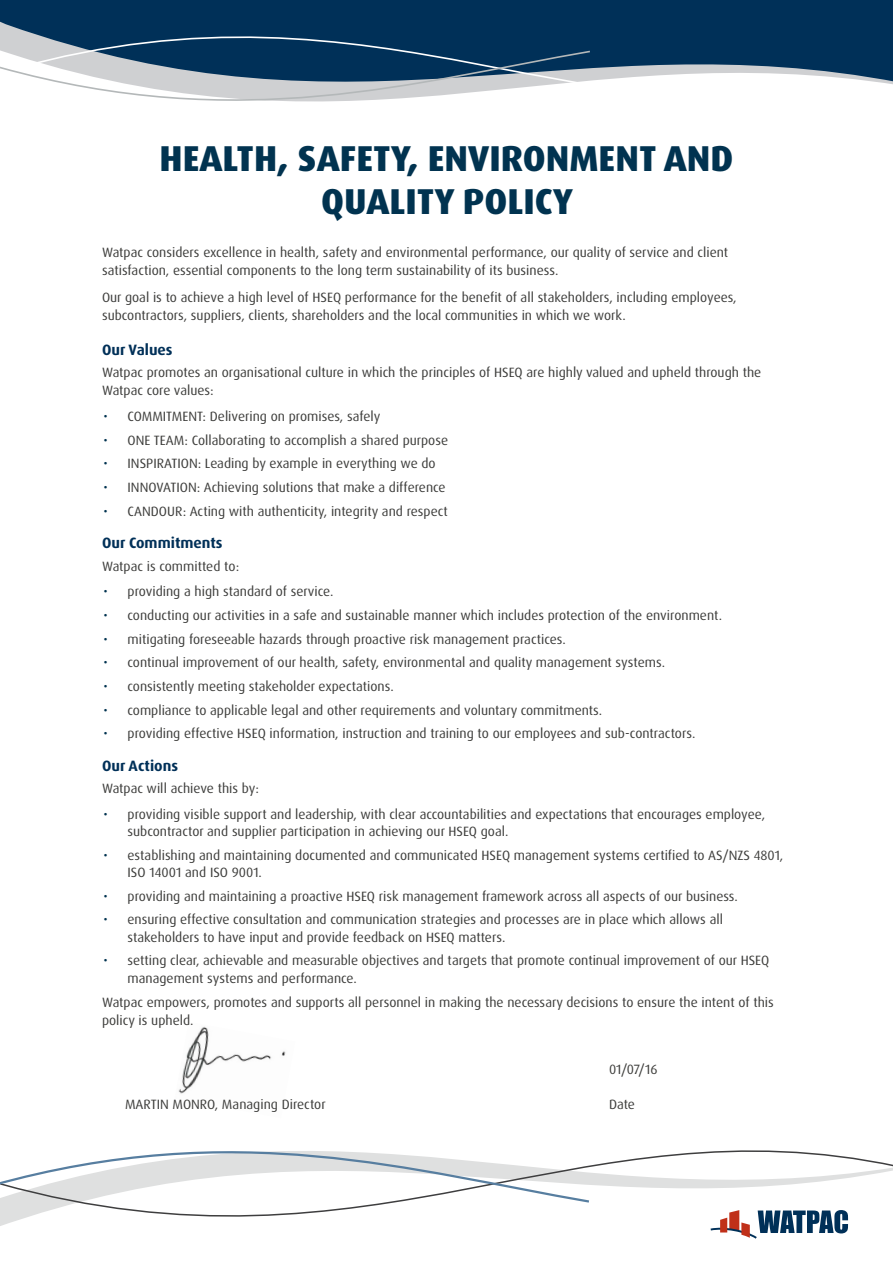
<style>
.page{position:relative;width:893px;height:1263px;background:#fff}
.page>*{position:absolute;margin:0;border:0;box-sizing:border-box;transform-origin:0 0}
.Heading_Level_1{font:800 36px/43.2px "Dax OT";color:#013350;text-align:center}
.Heading_Level_2{font:700 15px "Dax OT";color:#003058}
.Main_Body_Text_90__B{font:13.5px/18px "Dax OT";color:#3d3d3b}
.t1{font:13.5px "Dax OT";color:#013350}
</style>
<div class="page">
<svg style="left:12px;top:0;width:881px;height:85px;background:#1a4568"></svg>
<svg style="left:0;top:50px;width:592px;height:52px"></svg>
<svg style="left:0;top:1150px;width:893px;height:81px"></svg>
<svg style="left:0;top:1150px;width:591px;height:54px"></svg>
<img style="left:178px;top:1026px;width:108px;height:68px">
<svg style="left:711px;top:1210px;width:137px;height:29px"></svg>
<p class="Heading_Level_1" style="left:160px;top:137px;width:575px">HEALTH, SAFETY, ENVIRONMENT AND<br>QUALITY POLICY</p>
<p class="Main_Body_Text_90__B" style="left:102px;top:244px;width:628px">Watpac considers excellence in health, safety and environmental performance, our quality of service and client satisfaction, essential components to the long term sustainability of its business.</p>
<p class="Main_Body_Text_90__B" style="left:102px;top:288px;width:636px">Our goal is to achieve a high level of HSEQ performance for the benefit of all stakeholders, including employees, subcontractors, suppliers, clients, shareholders and the local communities in which we work.</p>
<p class="Heading_Level_2" style="left:102px;top:340px;width:72px">Our Values</p>
<p class="Main_Body_Text_90__B" style="left:102px;top:364px;width:661px">Watpac promotes an organisational culture in which the principles of HSEQ are highly valued and upheld through the<br>Watpac core values:</p>
<p class="t1" style="left:102px;top:408px;width:8px">∙</p>
<p class="Main_Body_Text_90__B" style="left:128px;top:407px;width:254px">COMMITMENT: Delivering on promises, safely</p>
<p class="t1" style="left:102px;top:431px;width:8px">∙</p>
<p class="Main_Body_Text_90__B" style="left:128px;top:431px;width:322px">ONE TEAM: Collaborating to accomplish a shared purpose</p>
<p class="t1" style="left:102px;top:455px;width:8px">∙</p>
<p class="Main_Body_Text_90__B" style="left:128px;top:455px;width:310px">INSPIRATION: Leading by example in everything we do</p>
<p class="t1" style="left:102px;top:479px;width:8px">∙</p>
<p class="Main_Body_Text_90__B" style="left:128px;top:478px;width:320px">INNOVATION: Achieving solutions that make a difference</p>
<p class="t1" style="left:102px;top:502px;width:8px">∙</p>
<p class="Main_Body_Text_90__B" style="left:128px;top:502px;width:322px">CANDOUR: Acting with authenticity, integrity and respect</p>
<p class="Heading_Level_2" style="left:102px;top:534px;width:122px">Our Commitments</p>
<p class="Main_Body_Text_90__B" style="left:102px;top:557px;width:139px">Watpac is committed to:</p>
<p class="t1" style="left:102px;top:583px;width:8px">∙</p>
<p class="Main_Body_Text_90__B" style="left:128px;top:583px;width:207px">providing a high standard of service.</p>
<p class="t1" style="left:102px;top:607px;width:8px">∙</p>
<p class="Main_Body_Text_90__B" style="left:128px;top:606px;width:596px">conducting our activities in a safe and sustainable manner which includes protection of the environment.</p>
<p class="t1" style="left:102px;top:630px;width:8px">∙</p>
<p class="Main_Body_Text_90__B" style="left:128px;top:630px;width:440px">mitigating foreseeable hazards through proactive risk management practices.</p>
<p class="t1" style="left:102px;top:654px;width:8px">∙</p>
<p class="Main_Body_Text_90__B" style="left:128px;top:654px;width:539px">continual improvement of our health, safety, environmental and quality management systems.</p>
<p class="t1" style="left:102px;top:678px;width:8px">∙</p>
<p class="Main_Body_Text_90__B" style="left:128px;top:677px;width:268px">consistently meeting stakeholder expectations.</p>
<p class="t1" style="left:102px;top:701px;width:8px">∙</p>
<p class="Main_Body_Text_90__B" style="left:128px;top:701px;width:476px">compliance to applicable legal and other requirements and voluntary commitments.</p>
<p class="t1" style="left:102px;top:725px;width:8px">∙</p>
<p class="Main_Body_Text_90__B" style="left:128px;top:725px;width:569px">providing effective HSEQ information, instruction and training to our employees and sub-contractors.</p>
<p class="Heading_Level_2" style="left:102px;top:756px;width:78px">Our Actions</p>
<p class="Main_Body_Text_90__B" style="left:102px;top:780px;width:158px">Watpac will achieve this by:</p>
<p class="t1" style="left:102px;top:806px;width:8px">∙</p>
<p class="Main_Body_Text_90__B" style="left:128px;top:806px;width:639px;line-height:17.2px">providing visible support and leadership, with clear accountabilities and expectations that encourages employee, subcontractor and supplier participation in achieving our HSEQ goal.</p>
<p class="t1" style="left:102px;top:847px;width:8px">∙</p>
<p class="Main_Body_Text_90__B" style="left:128px;top:847px;width:657px;line-height:17.2px">establishing and maintaining documented and communicated HSEQ management systems certified to AS/NZS 4801,<br>ISO 14001 and ISO 9001.</p>
<p class="t1" style="left:102px;top:888px;width:8px">∙</p>
<p class="Main_Body_Text_90__B" style="left:128px;top:887px;width:612px">providing and maintaining a proactive HSEQ risk management framework across all aspects of our business.</p>
<p class="t1" style="left:102px;top:911px;width:8px">∙</p>
<p class="Main_Body_Text_90__B" style="left:128px;top:911px;width:597px;line-height:17.2px">ensuring effective consultation and communication strategies and processes are in place which allows all stakeholders to have input and provide feedback on HSEQ matters.</p>
<p class="t1" style="left:102px;top:952px;width:8px">∙</p>
<p class="Main_Body_Text_90__B" style="left:128px;top:952px;width:643px;line-height:17.2px">setting clear, achievable and measurable objectives and targets that promote continual improvement of our HSEQ management systems and performance.</p>
<p class="Main_Body_Text_90__B" style="left:102px;top:993px;width:673px">Watpac empowers, promotes and supports all personnel in making the necessary decisions to ensure the intent of this policy is upheld.</p>
<p class="Main_Body_Text_90__B" style="left:609px;top:1060px;width:50px">01/07/16</p>
<p class="Main_Body_Text_90__B" style="left:125px;top:1095px;width:202px">MARTIN MONRO, Managing Director</p>
<p class="Main_Body_Text_90__B" style="left:609px;top:1095px;width:28px">Date</p>
</div>
